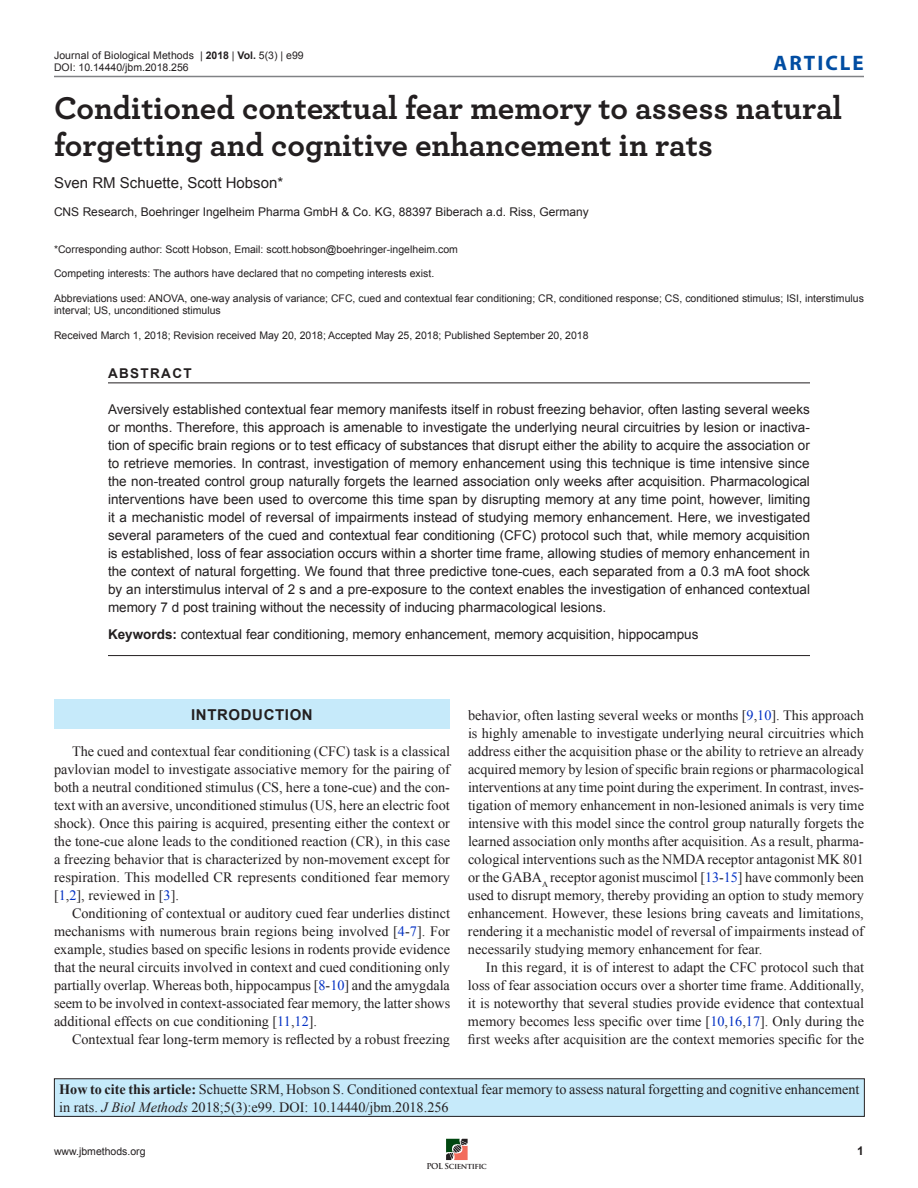
<style>
.page{position:relative;width:918px;height:1188px;background:#fff}
.page>*{position:absolute;margin:0;border:0;box-sizing:border-box;transform-origin:0 0}
.t1{font:700 33px/37.5px "Archer";color:#231f20}
.t2{font:700 21px "Myriad Pro";letter-spacing:.095em;color:#014da2}
.Authors{font:15px "Arial";color:#231f20}
.Section_Header{font:700 15px "Arial";letter-spacing:.04em;color:#231f20}
.Body{font:14.25px/18px "Times New Roman";color:#231f20;text-align:justify}
.Citation{font:14.25px/18px "Times New Roman";color:#231f20}
.Abstract{font:13.5px/18px "Arial";color:#231f20;text-align:justify}
.Keywords{font:13.5px "Arial";color:#231f20}
.Abstract_title{font:700 13.5px "Arial";letter-spacing:.1em;color:#231f20}
.Affiliation{font:12px "Arial";color:#231f20}
.t3{font:700 12px "Arial";color:#231f20}
.Abbreivations{font:10.5px/12.6px "Arial";color:#231f20}
.Manuscript_info{font:10.5px "Arial";color:#231f20}
.Corresponding_author{font:10.5px "Arial";color:#231f20}
.Competing_interests{font:10.5px "Arial";color:#231f20}
.t4{font:700 7.95px "Trajan Pro";letter-spacing:-.05em;color:#231f20}
.s1{font-weight:700}
.s2{color:#002fc4}
.s3{font-style:italic}
</style>
<div class="page">
<hr style="left:54px;top:76px;width:810px;height:1px;background:#808285">
<svg style="left:446px;top:1139px;width:22px;height:21px"></svg>
<hr style="left:108px;top:382px;width:702px;height:1px;background:#231f20">
<hr style="left:108px;top:655px;width:702px;height:1px;background:#231f20">
<div style="left:54px;top:699px;width:396px;height:30px;background:#c6eafa"></div>
<div style="left:54px;top:1079px;width:810px;height:37px;background:#c6eafa"></div>
<div style="left:54px;top:1078px;width:811px;height:39px;border:1px solid #231f20"></div>
<p class="Abbreivations" style="left:54px;top:49px;width:251px">Journal of Biological Methods | <span class="s1">2018</span> | <span class="s1">Vol.</span> 5(3) | e99<br>DOI: 10.14440/jbm.2018.256</p>
<h2 class="t2" style="left:774px;top:49px;width:92px">ARTICLE</h2>
<p class="t1" style="left:54px;top:87px;width:790px">Conditioned contextual fear memory to assess natural forgetting and cognitive enhancement in rats</p>
<p class="Authors" style="left:54px;top:172px;width:231px">Sven RM Schuette, Scott Hobson*</p>
<p class="Affiliation" style="left:54px;top:204px;width:536px">CNS Research, Boehringer Ingelheim Pharma GmbH &amp; Co. KG, 88397 Biberach a.d. Riss, Germany</p>
<p class="Corresponding_author" style="left:54px;top:242px;width:406px">*Corresponding author: Scott Hobson, Email: scott.hobson@boehringer-ingelheim.com</p>
<p class="Competing_interests" style="left:54px;top:267px;width:382px">Competing interests: The authors have declared that no competing interests exist.</p>
<p class="Abbreivations" style="left:54px;top:292px;width:811px">Abbreviations used: ANOVA, one-way analysis of variance; CFC, cued and contextual fear conditioning; CR, conditioned response; CS, conditioned stimulus; ISI, interstimulus interval; US, unconditioned stimulus</p>
<p class="Manuscript_info" style="left:54px;top:328px;width:536px">Received March 1, 2018; Revision received May 20, 2018; Accepted May 25, 2018; Published September 20, 2018</p>
<p class="Abstract_title" style="left:108px;top:364px;width:85px">ABSTRACT</p>
<p class="Abstract" style="left:108px;top:400px;width:704px">Aversively established contextual fear memory manifests itself in robust freezing behavior, often lasting several weeks or months. Therefore, this approach is amenable to investigate the underlying neural circuitries by lesion or inactiva&shy;tion of specific brain regions or to test efficacy of substances that disrupt either the ability to acquire the association or to retrieve memories. In contrast, investigation of memory enhancement using this technique is time intensive since the non-treated control group naturally forgets the learned association only weeks after acquisition. Pharmacological interventions have been used to overcome this time span by disrupting memory at any time point, however, limiting it a mechanistic model of reversal of impairments instead of studying memory enhancement. Here, we investigated several parameters of the cued and contextual fear conditioning (CFC) protocol such that, while memory acquisition is established, loss of fear association occurs within a shorter time frame, allowing studies of memory enhancement in the context of natural forgetting. We found that three predictive tone-cues, each separated from a 0.3 mA foot shock by an interstimulus interval of 2 s and a pre-exposure to the context enables the investigation of enhanced contextual memory 7 d post training without the necessity of inducing pharmacological lesions.</p>
<p class="Keywords" style="left:108px;top:625px;width:592px"><span class="s1">Keywords:</span> contextual fear conditioning, memory enhancement, memory acquisition, hippocampus</p>
<p class="Section_Header" style="left:191px;top:705px;width:123px">INTRODUCTION</p>
<p class="Body" style="left:54px;top:742px;width:398px;text-indent:18px">The cued and contextual fear conditioning (CFC) task is a classical pavlovian model to investigate associative memory for the pairing of both a neutral conditioned stimulus (CS, here a tone-cue) and the con&shy;text with an aversive, unconditioned stimulus (US, here an electric foot shock). Once this pairing is acquired, presenting either the context or the tone-cue alone leads to the conditioned reaction (CR), in this case a freezing behavior that is characterized by non-movement except for respiration. This modelled CR represents conditioned fear memory [<span class="s2">1</span>,<span class="s2">2</span>], reviewed in [<span class="s2">3</span>].</p>
<p class="Body" style="left:54px;top:904px;width:398px;text-indent:18px">Conditioning of contextual or auditory cued fear underlies distinct mechanisms with numerous brain regions being involved [<span class="s2">4</span>-<span class="s2">7</span>]. For example, studies based on specific lesions in rodents provide evidence that the neural circuits involved in context and cued conditioning only partially overlap. Whereas both, hippocampus [<span class="s2">8</span>-<span class="s2">10</span>] and the amygdala seem to be involved in context-associated fear memory, the latter shows additional effects on cue conditioning [<span class="s2">11</span>,<span class="s2">12</span>].</p>
<p class="Body" style="left:72px;top:1030px;width:380px">Contextual fear long-term memory is reflected by a robust freezing</p>
<p class="Body" style="left:468px;top:706px;width:398px">behavior, often lasting several weeks or months [<span class="s2">9</span>,<span class="s2">10</span>]. This approach is highly amenable to investigate underlying neural circuitries which address either the acquisition phase or the ability to retrieve an already acquired memory by lesion of specific brain regions or pharmacological interventions at any time point during the experiment. In contrast, inves&shy;tigation of memory enhancement in non-lesioned animals is very time intensive with this model since the control group naturally forgets the learned association only months after acquisition. As a result, pharma&shy;cological interventions such as the NMDA receptor antagonist MK 801 or the GABA<sub>A</sub> receptor agonist muscimol [<span class="s2">13</span>-<span class="s2">15</span>] have commonly been used to disrupt memory, thereby providing an option to study memory enhancement. However, these lesions bring caveats and limitations, rendering it a mechanistic model of reversal of impairments instead of necessarily studying memory enhancement for fear.</p>
<p class="Body" style="left:468px;top:958px;width:398px;text-indent:18px">In this regard, it is of interest to adapt the CFC protocol such that loss of fear association occurs over a shorter time frame. Additionally, it is noteworthy that several studies provide evidence that contextual memory becomes less specific over time [<span class="s2">10</span>,<span class="s2">16</span>,<span class="s2">17</span>]. Only during the first weeks after acquisition are the context memories specific for the</p>
<p class="Citation" style="left:59px;top:1080px;width:802px"><span class="s1">How to cite this article:</span> Schuette SRM, Hobson S. Conditioned contextual fear memory to assess natural forgetting and cognitive enhancement in rats. <span class="s3">J Biol Methods</span> 2018;5(3):e99. DOI: 10.14440/jbm.2018.256</p>
<p class="Abbreivations" style="left:54px;top:1145px;width:93px">www.jbmethods.org</p>
<p class="t3" style="left:857px;top:1143px;width:8px">1</p>
<p class="t4" style="left:427px;top:1161px;width:62px">POL Scientific</p>
</div>
